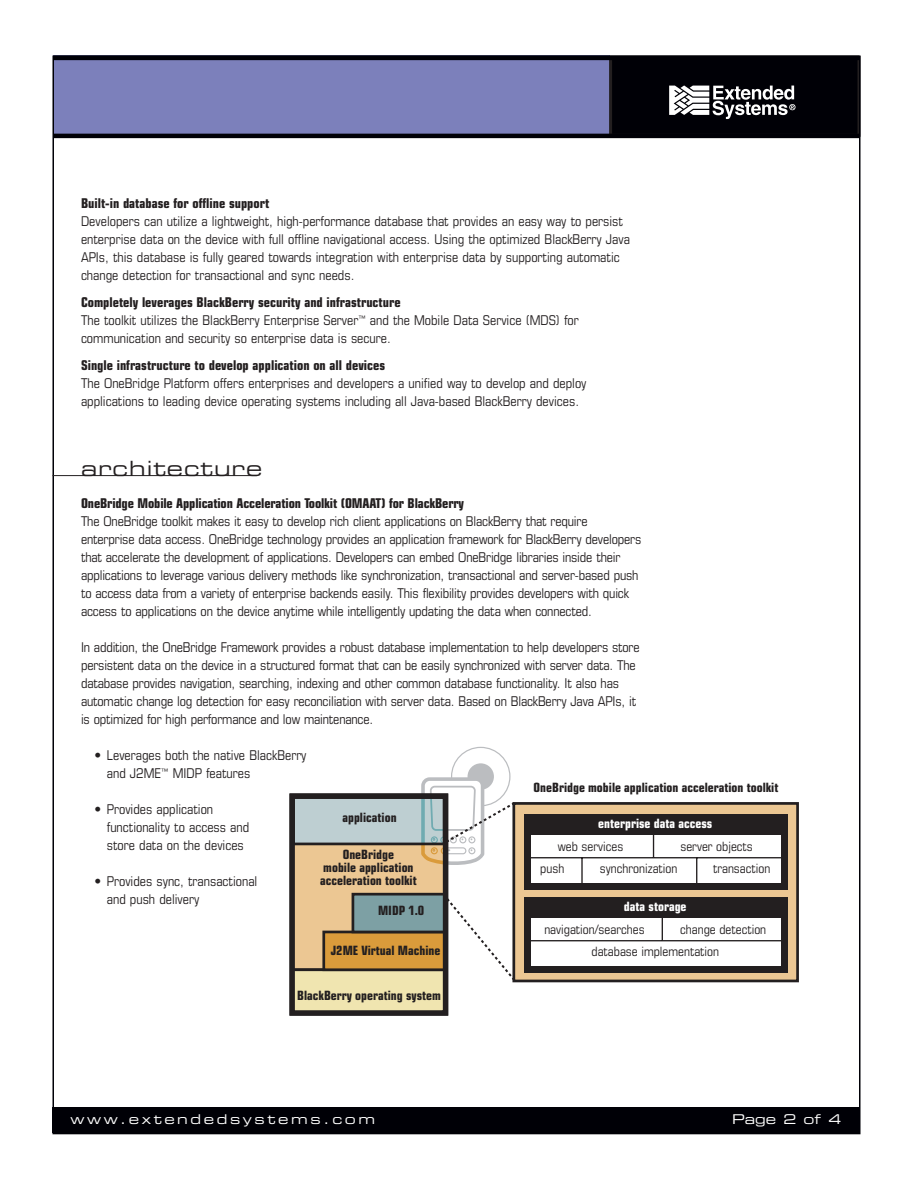
<style>
.page{position:relative;width:918px;height:1188px;background:#fff}
.page>*{position:absolute;margin:0;border:0;box-sizing:border-box;transform-origin:0 0}
.t1{font:21px "Eurostile Extended Two";letter-spacing:.05em;color:#231f20}
.t2{font:condensed 13.5px/18px "Eurostile";letter-spacing:-.01em;color:#231f20}
.t3{font:700 condensed 13.5px "Eurostile";color:#231f20}
.t4{font:13.5px "Eurostile Extended Two";letter-spacing:.195em;color:#fff}
.t5{font:700 condensed 12.9px/13px "Eurostile";color:#231f20;text-align:center}
.t6{font:condensed 12.9px/22.2px "Eurostile";color:#231f20}
.t7{font:700 condensed 12.9px "Eurostile";color:#fff}
.s1{font-weight:700}
</style>
<div class="page">
<div style="left:55px;top:60px;width:554px;height:74px;background:#7c80bb"></div>
<div style="left:611px;top:57px;width:248px;height:78px;background:#000006"></div>
<div style="left:609px;top:56px;width:252px;height:81px;border:3px solid #231f20"></div>
<svg style="left:669px;top:85px;width:127px;height:34px"></svg>
<div style="left:52px;top:1107px;width:808px;height:26px;background:#000006"></div>
<hr style="left:53px;top:56px;width:806px;height:4px;background:#000006">
<hr style="left:53px;top:134px;width:807px;height:4px;background:#000006">
<hr style="left:53px;top:475px;width:204px;height:1px;background:#231f20">
<div style="left:512px;top:802px;width:287px;height:180px;background:#ecc793;border:3px solid #231f20"></div>
<div style="left:292px;top:796px;width:154px;height:217px;background:#becfd2"></div>
<div style="left:292px;top:844px;width:154px;height:126px;background:#ecc793"></div>
<div style="left:291px;top:843px;width:156px;height:128px;border:3px solid #231f20"></div>
<div style="left:291px;top:968px;width:156px;height:46px;background:#f0e5b0;border:3px solid #231f20"></div>
<div style="left:322px;top:931px;width:125px;height:40px;background:#da9b3b;border:3px solid #231f20"></div>
<div style="left:352px;top:893px;width:95px;height:40px;background:#7da0a4;border:3px solid #231f20"></div>
<div style="left:289px;top:793px;width:159px;height:223px;border:5px solid #231f20"></div>
<svg style="left:419px;top:746px;width:98px;height:237px"></svg>
<div style="left:524px;top:814px;width:264px;height:76px;background:#231f20"></div>
<div style="left:531px;top:835px;width:249px;height:48px;background:#fff"></div>
<hr style="left:529px;top:857px;width:255px;height:1px;background:#231f20">
<svg style="left:696px;top:858px;width:1px;height:25px"></svg>
<hr style="left:581px;top:858px;width:2px;height:26px;background:#231f20">
<svg style="left:653px;top:835px;width:1px;height:22px"></svg>
<div style="left:524px;top:897px;width:264px;height:76px;background:#231f20"></div>
<div style="left:531px;top:918px;width:249px;height:48px;background:#fff"></div>
<hr style="left:529px;top:940px;width:255px;height:1px;background:#231f20">
<svg style="left:662px;top:918px;width:1px;height:22px"></svg>
<p class="t3" style="left:81px;top:198px;width:190px">Built-in database for offline support</p>
<p class="t2" style="left:81px;top:213px;width:550px">Developers can utilize a lightweight, high-performance database that provides an easy way to persist enterprise data on the device with full offline navigational access. Using the optimized BlackBerry Java APIs, this database is fully geared towards integration with enterprise data by supporting automatic change detection for transactional and sync needs.</p>
<p class="t2" style="left:81px;top:294px;width:499px"><span class="s1">Completely leverages BlackBerry security and infrastructure<br></span>The toolkit utilizes the BlackBerry Enterprise Server<sup>™</sup> and the Mobile Data Service (MDS) for communication and security so enterprise data is secure.</p>
<p class="t3" style="left:81px;top:360px;width:306px">Single infrastructure to develop application on all devices</p>
<p class="t2" style="left:81px;top:375px;width:507px">The OneBridge Platform offers enterprises and developers a unified way to develop and deploy applications to leading device operating systems including all Java-based BlackBerry devices.</p>
<h1 class="t1" style="left:81px;top:461px;width:183px">architecture</h1>
<p class="t3" style="left:81px;top:498px;width:385px">OneBridge Mobile Application Acceleration Toolkit (OMAAT) for BlackBerry</p>
<p class="t2" style="left:81px;top:513px;width:562px">The OneBridge toolkit makes it easy to develop rich client applications on BlackBerry that require enterprise data access. OneBridge technology provides an application framework for BlackBerry developers that accelerate the development of applications. Developers can embed OneBridge libraries inside their applications to leverage various delivery methods like synchronization, transactional and server-based push to access data from a variety of enterprise backends easily. This flexibility provides developers with quick access to applications on the device anytime while intelligently updating the data when connected.</p>
<p class="t2" style="left:81px;top:639px;width:560px">In addition, the OneBridge Framework provides a robust database implementation to help developers store persistent data on the device in a structured format that can be easily synchronized with server data. The database provides navigation, searching, indexing and other common database functionality. It also has automatic change log detection for easy reconciliation with server data. Based on BlackBerry Java APIs, it is optimized for high performance and low maintenance.</p>
<p class="t2" style="left:107px;top:747px;width:201px;text-indent:-12px">• Leverages both the native BlackBerry and J2ME<sup>™</sup> MIDP features</p>
<p class="t2" style="left:107px;top:801px;width:144px;text-indent:-12px">• Provides application functionality to access and store data on the devices</p>
<p class="t2" style="left:107px;top:873px;width:152px;text-indent:-12px">• Provides sync, transactional and push delivery</p>
<p class="t5" style="left:534px;top:782px;width:246px">OneBridge mobile application acceleration toolkit</p>
<p class="t7" style="left:598px;top:819px;width:116px">enterprise data access</p>
<p class="t6" style="left:558px;top:836px;width:67px">web services</p>
<p class="t6" style="left:680px;top:836px;width:74px">server objects</p>
<p class="t6" style="left:540px;top:859px;width:25px">push</p>
<p class="t6" style="left:600px;top:859px;width:79px">synchronization</p>
<p class="t6" style="left:713px;top:859px;width:59px">transaction</p>
<p class="t7" style="left:624px;top:902px;width:64px">data storage</p>
<p class="t6" style="left:544px;top:919px;width:102px">navigation/searches</p>
<p class="t5" style="left:342px;top:812px;width:56px">application</p>
<p class="t5" style="left:320px;top:849px;width:98px">OneBridge<br>mobile application acceleration toolkit</p>
<p class="t5" style="left:378px;top:905px;width:48px">MIDP 1.0</p>
<p class="t6" style="left:592px;top:919px;width:176px;text-indent:89px">change detection database implementation</p>
<p class="t5" style="left:331px;top:945px;width:111px">J2ME Virtual Machine</p>
<p class="t5" style="left:297px;top:990px;width:145px">BlackBerry operating system</p>
<p class="t4" style="left:71px;top:1114px;width:306px">www.extendedsystems.com</p>
<p class="t4" style="left:732px;top:1114px;width:111px">Page 2 of 4</p>
</div>
